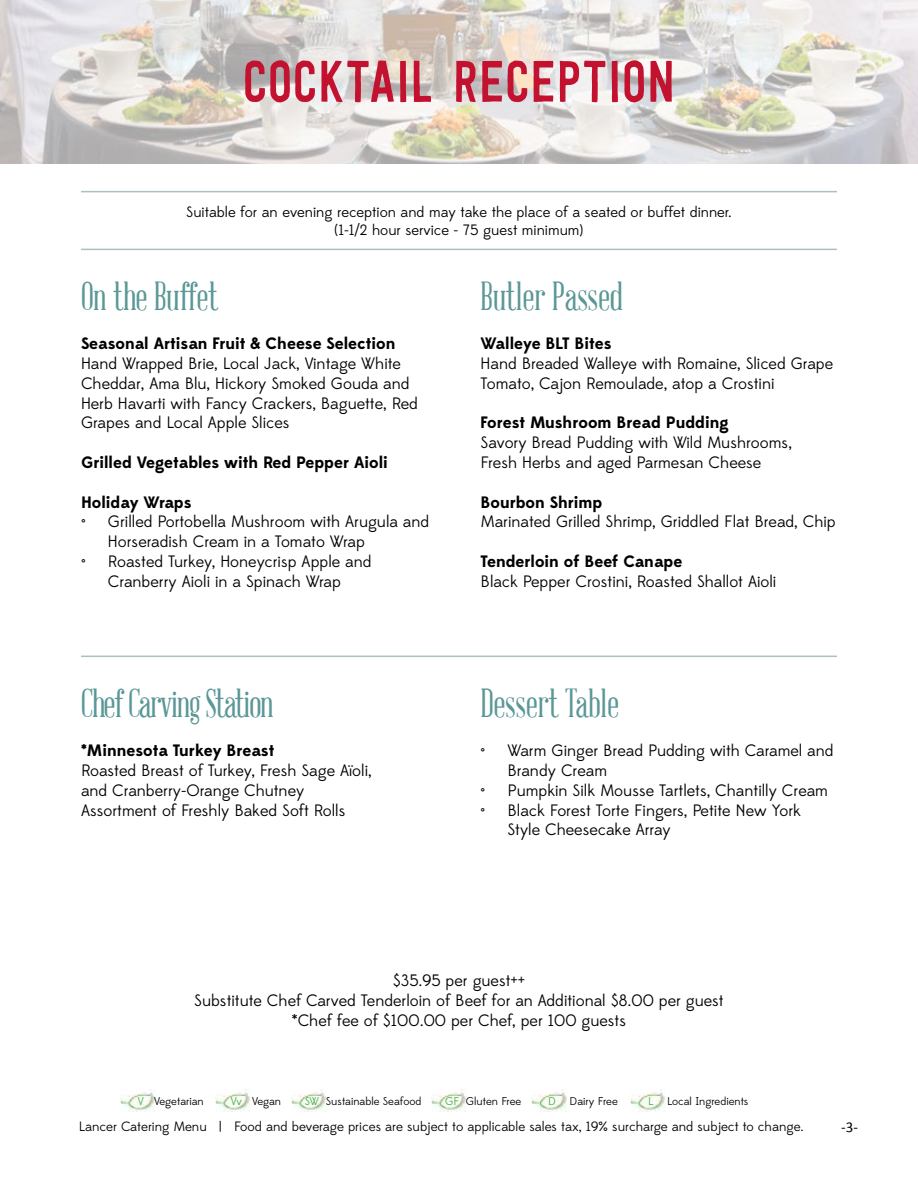
<style>
.page{position:relative;width:918px;height:1188px;background:#fff}
.page>*{position:absolute;margin:0;border:0;box-sizing:border-box;transform-origin:0 0}
.t1{font:59.4px "Festivo Letters No 19";color:#c2122f;scale:.91 1}
.t2{font:39.6px "Abraham Lincoln";color:#5a9796;scale:.91 1}
.t3{font:39.6px "Abraham Lincoln";letter-spacing:-.03em;color:#5a9796;scale:.91 1}
.t4{font:16.5px/19.8px "Edmondsans";color:#000}
.t5{font:700 16.5px "Edmondsans";color:#000}
.t6{font:15px/18px "Edmondsans";color:#000;text-align:center}
.t7{font:15px "Calibri";color:#000}
.t8{font:13.5px "Edmondsans";color:#000}
.t9{font:11.25px "Edmondsans";color:#000}
.s1{color:#41ad49}
</style>
<div class="page">
<img style="left:120px;top:1092px;width:35px;height:20px">
<img style="left:216px;top:1092px;width:34px;height:20px">
<img style="left:291px;top:1092px;width:35px;height:20px">
<img style="left:432px;top:1092px;width:34px;height:20px">
<img style="left:532px;top:1092px;width:35px;height:20px">
<img style="left:630px;top:1092px;width:35px;height:20px">
<img style="left:0;top:0;width:918px;height:164px">
<hr style="left:81px;top:249px;width:756px;height:1px;background:#a8c1c2">
<hr style="left:81px;top:656px;width:756px;height:1px;background:#a8c1c2">
<hr style="left:81px;top:191px;width:756px;height:1px;background:#a8c1c2">
<h1 class="t1" style="left:242px;top:46px;width:477px">COCKTAIL RECEPTION</h1>
<p class="t6" style="left:186px;top:204px;width:547px">Suitable for an evening reception and may take the place of a seated or buffet dinner. (1-1/2 hour service - 75 guest minimum)</p>
<h2 class="t2" style="left:81px;top:275px;width:152px">On the Buffet</h2>
<p class="t5" style="left:81px;top:333px;width:316px">Seasonal Artisan Fruit &amp; Cheese Selection</p>
<p class="t4" style="left:81px;top:354px;width:338px">Hand Wrapped Brie, Local Jack, Vintage White Cheddar, Ama Blu, Hickory Smoked Gouda and Herb Havarti with Fancy Crackers, Baguette, Red Grapes and Local Apple Slices</p>
<p class="t5" style="left:81px;top:452px;width:308px">Grilled Vegetables with Red Pepper Aioli</p>
<p class="t5" style="left:81px;top:492px;width:112px">Holiday Wraps</p>
<p class="t4" style="left:108px;top:513px;width:323px;text-indent:-27px">• Grilled Portobella Mushroom with Arugula and<br>Horseradish Cream in a Tomato Wrap</p>
<p class="t4" style="left:81px;top:552px;width:292px;text-align:center">• Roasted Turkey, Honeycrisp Apple and<br>Cranberry Aioli in a Spinach Wrap</p>
<h2 class="t3" style="left:81px;top:682px;width:213px">Chef Carving Station</h2>
<p class="t5" style="left:81px;top:740px;width:195px">*Minnesota Turkey Breast</p>
<p class="t4" style="left:81px;top:761px;width:292px">Roasted Breast of Turkey, Fresh Sage Aïoli, and Cranberry-Orange Chutney<br>Assortment of Freshly Baked Soft Rolls</p>
<h2 class="t2" style="left:481px;top:275px;width:158px">Butler Passed</h2>
<p class="t5" style="left:481px;top:333px;width:132px">Walleye BLT Bites</p>
<p class="t4" style="left:481px;top:354px;width:354px">Hand Breaded Walleye with Romaine, Sliced Grape<br>Tomato, Cajon Remoulade, atop a Crostini</p>
<p class="t5" style="left:481px;top:413px;width:249px">Forest Mushroom Bread Pudding</p>
<p class="t4" style="left:481px;top:433px;width:313px">Savory Bread Pudding with Wild Mushrooms,<br>Fresh Herbs and aged Parmesan Cheese</p>
<p class="t5" style="left:481px;top:492px;width:123px">Bourbon Shrimp</p>
<p class="t4" style="left:481px;top:513px;width:357px">Marinated Grilled Shrimp, Griddled Flat Bread, Chip</p>
<p class="t5" style="left:481px;top:551px;width:203px">Tenderloin of Beef Canape</p>
<p class="t4" style="left:481px;top:572px;width:297px">Black Pepper Crostini, Roasted Shallot Aioli</p>
<h2 class="t2" style="left:481px;top:682px;width:154px">Dessert Table</h2>
<p class="t4" style="left:508px;top:741px;width:328px;text-indent:-27px">• Warm Ginger Bread Pudding with Caramel and<br>Brandy Cream</p>
<p class="t4" style="left:481px;top:781px;width:349px">• Pumpkin Silk Mousse Tartlets, Chantilly Cream</p>
<p class="t4" style="left:508px;top:801px;width:295px;text-indent:-27px">• Black Forest Torte Fingers, Petite New York<br>Style Cheesecake Array</p>
<p class="t4" style="left:194px;top:972px;width:531px;text-align:center">$35.95 per guest++<br>Substitute Chef Carved Tenderloin of Beef for an Additional $8.00 per guest *Chef fee of $100.00 per Chef, per 100 guests</p>
<p class="t9" style="left:138px;top:1095px;width:67px"><span class="s1">V</span> Vegetarian</p>
<p class="t9" style="left:231px;top:1095px;width:52px"><span class="s1">Vv</span> Vegan</p>
<p class="t9" style="left:305px;top:1095px;width:118px"><span class="s1">SW</span> Sustainable Seafood</p>
<p class="t9" style="left:445px;top:1095px;width:78px"><span class="s1">GF</span> Gluten Free</p>
<p class="t9" style="left:548px;top:1095px;width:71px"><span class="s1">D</span> Dairy Free</p>
<p class="t9" style="left:648px;top:1095px;width:102px"><span class="s1">L</span> Local Ingredients</p>
<p class="t8" style="left:79px;top:1119px;width:727px">Lancer Catering Menu | Food and beverage prices are subject to applicable sales tax, 19% surcharge and subject to change.</p>
<p class="t7" style="left:841px;top:1117px;width:18px">-3-</p>
</div>
